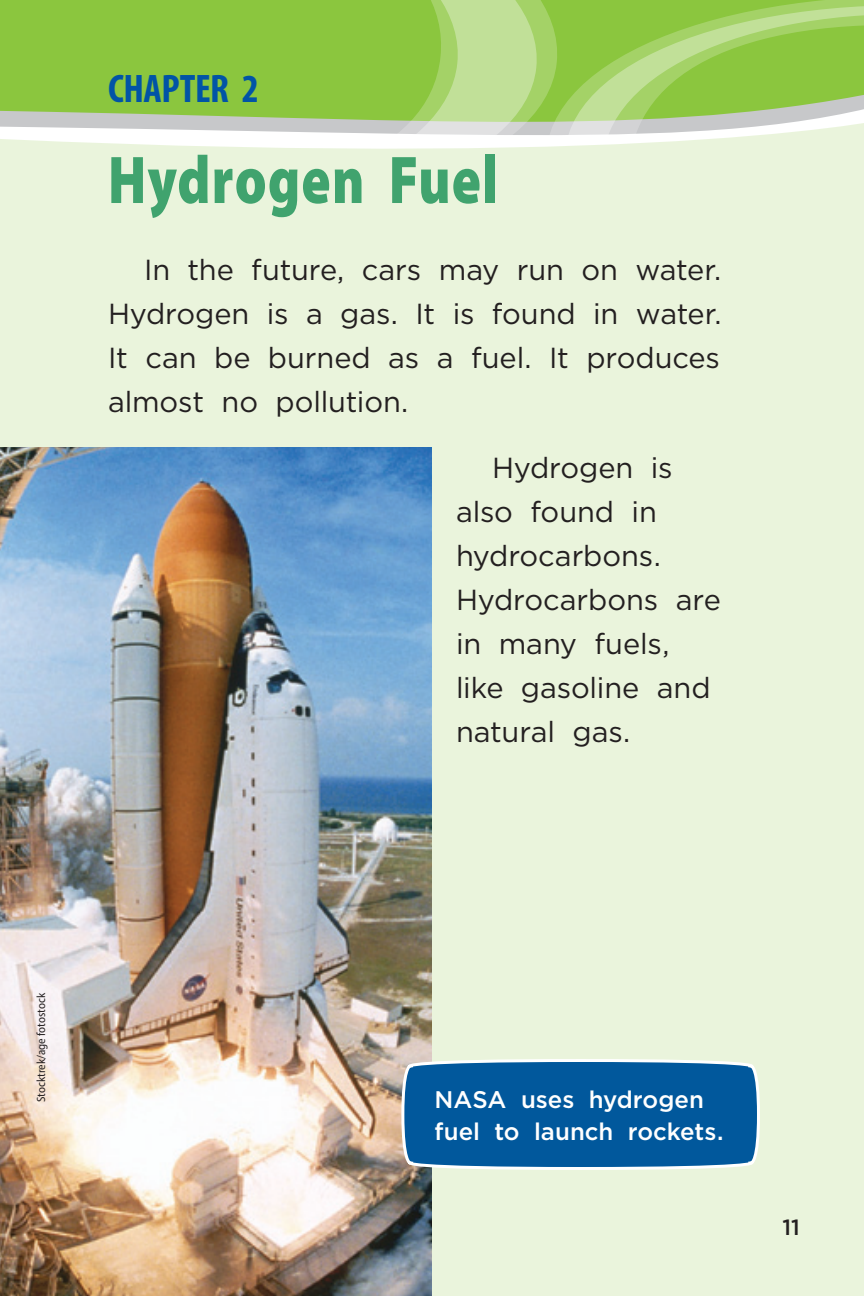
<style>
.page{position:relative;width:864px;height:1296px;background:#fff}
.page>*{position:absolute;margin:0;border:0;box-sizing:border-box;transform-origin:0 0}
.AHead{font:900 68px "Myriad Pro";letter-spacing:.02em;color:#40a36e;scale:.8 1}
.BHead{font:700 condensed 40px "Myriad Pro";letter-spacing:-.01em;color:#0154a6}
.RI14_StoryText_Gotha{font:29px/44px "Gotham";letter-spacing:-.005em;color:#231f20;text-align:justify}
.RI14_Caption_Gotham{font:500 24px/32px "Gotham";color:#fff}
.RI14_Folios_Gotham_R{font:500 22px "Gotham";color:#231f20}
.RI14_Credits_MyriadP{font:semi-condensed 12px "Myriad Pro";color:#231f20}
</style>
<div class="page">
<svg style="left:0;top:0;width:535px;height:115px;background:#94ca4d"></svg>
<svg style="left:555px;top:0;width:309px;height:115px;background:#99cc57"></svg>
<div style="left:0;top:115px;width:864px;height:1181px;background:#eaf4dc"></div>
<img style="left:0;top:447px;width:432px;height:849px">
<svg style="left:400px;top:1058px;width:362px;height:114px;background:#1f6ba5"></svg>
<p class="BHead" style="left:108px;top:64px;width:152px">CHAPTER 2</p>
<p class="AHead" style="left:108px;top:135px;width:489px">Hydrogen Fuel</p>
<p class="RI14_StoryText_Gotha" style="left:108px;top:247px;width:615px;text-indent:36px">In the future, cars may run on water.<br>Hydrogen is a gas. It is found in water.<br>It can be burned as a fuel. It produces almost no pollution.</p>
<p class="RI14_StoryText_Gotha" style="left:456px;top:445px;width:266px;text-align:left;text-indent:36px">Hydrogen is also found in hydrocarbons.<br>Hydrocarbons are in many fuels, like gasoline and natural gas.</p>
<p class="RI14_Credits_MyriadP" style="left:34px;top:1102px;width:111px;rotate:-90deg">Stocktrek/age fotostock</p>
<p class="RI14_Caption_Gotham" style="left:435px;top:1083px;width:290px">NASA uses hydrogen fuel to launch rockets.</p>
<p class="RI14_Folios_Gotham_R" style="left:783px;top:1213px;width:19px">11</p>
</div>
